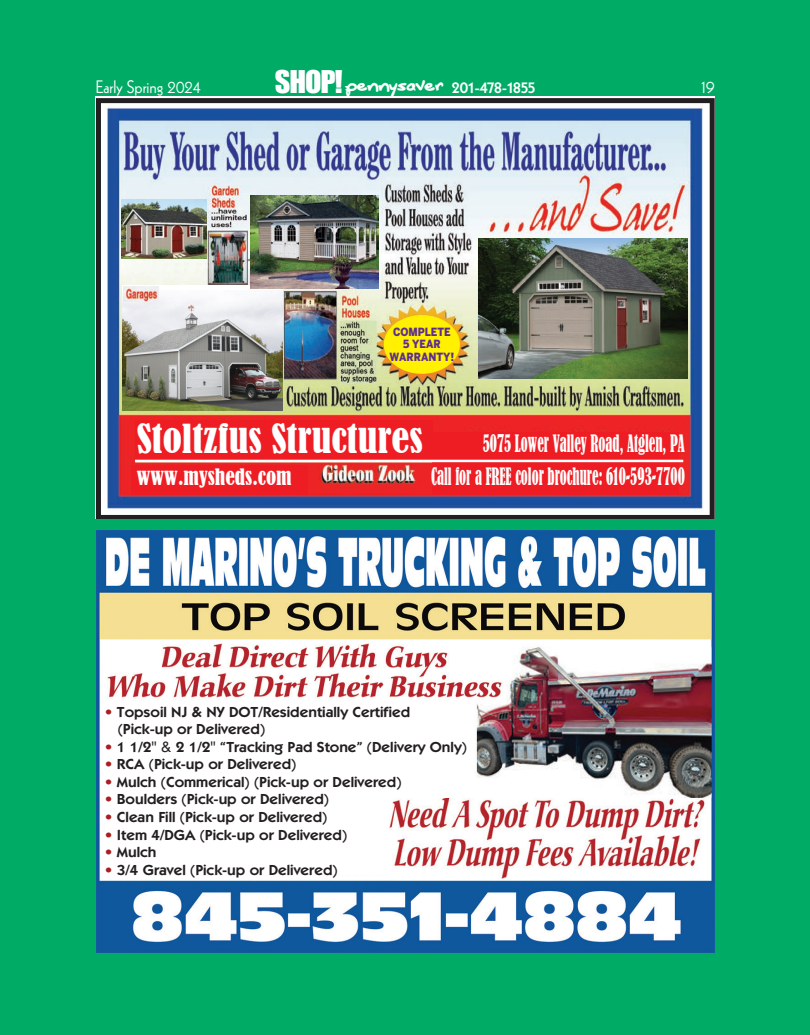
<style>
.page{position:relative;width:810px;height:1035px;background:#00ab66}
.page>*{position:absolute;margin:0;border:0;box-sizing:border-box;transform-origin:0 0}
.t1{font:condensed 37.5px "Bernard";color:#fff;scale:1.07 1}
.t2{font:condensed 22.5px "Bernard";color:#fff;scale:.65 1}
.t3{font:condensed 21.25px "Bernard";color:#fff}
.t4{font:800 17.5px "Kabel";color:#fff}
.t5{font:17.5px "Kabel";color:#fff}
.t6{font:600 14.62px/17.5px "Itc Kabel";color:#231f20;scale:1.06 1}
.t7{font:900 11.25px/12.5px "Benton Sans";color:#5d2d91;text-align:center;scale:.9 1}
.s1{font-family:"Impact";font-weight:400;font-size:28.75px}
.s2{color:#aa1e21}
.s3{font-family:"Helvetica";font-weight:400}
</style>
<div class="page">
<img style="left:96px;top:98px;width:618px;height:421px">
<img style="left:122px;top:200px;width:85px;height:59px">
<img style="left:479px;top:239px;width:209px;height:140px">
<div style="left:122px;top:286px;width:161px;height:124px;background:#fff"></div>
<img style="left:122px;top:294px;width:161px;height:116px">
<img style="left:251px;top:195px;width:127px;height:93px">
<svg style="left:123px;top:301px;width:36px;height:1px"></svg>
<img style="left:123px;top:286px;width:36px;height:15px">
<div style="left:432px;top:432px;width:247px;height:63px;background:#ee1d23"></div>
<div style="left:135px;top:420px;width:297px;height:41px;background:#ee1d23"></div>
<div style="left:132px;top:465px;width:176px;height:30px;background:#ee1d23"></div>
<hr style="left:135px;top:460px;width:548px;height:2px;background:#fff">
<div style="left:384px;top:315px;width:76px;height:59px;background:#fff101;border-radius:50%"></div>
<img style="left:96px;top:530px;width:619px;height:422px">
<div style="left:105px;top:705px;width:365px;height:170px;background:#fff"></div>
<img style="left:389px;top:799px;width:320px;height:80px">
<p class="t5" style="left:96px;top:77px;width:107px">Early Spring 2024</p>
<p class="t4" style="left:275px;top:77px;width:262px"><span class="s1">SHOP!</span> <sup>pennysaver</sup> 201-478-1855</p>
<p class="t5" style="left:701px;top:77px;width:14px">19</p>
<p class="t7" style="left:389px;top:325px;width:74px">COMPLETE<br>5 YEAR<br>WARRANTY!</p>
<h1 class="t1" style="left:137px;top:417px;width:269px">Stoltzfus Structures</h1>
<h2 class="t2" style="left:483px;top:431px;width:313px">5075 Lower Valley Road, Atglen, PA</h2>
<h3 class="t3" style="left:137px;top:464px;width:156px">www.mysheds.com</h3>
<h2 class="t2" style="left:431px;top:463px;width:392px">Call for a FREE color brochure: 610-593-7700</h2>
<p class="t6" style="left:118px;top:703px;width:277px;text-indent:-13px"><span class="s2">•</span> Topsoil NJ &amp; NY DOT/Residentially Certified (Pick-up or Delivered)</p>
<p class="t6" style="left:105px;top:738px;width:343px"><span class="s2">•</span> 1 1/2<span class="s3">" &amp;</span> 2 1/2<span class="s3">"</span> “Tracking Pad Stone” (Delivery Only)</p>
<p class="t6" style="left:105px;top:756px;width:182px"><span class="s2">•</span> RCA (Pick-up or Delivered)</p>
<p class="t6" style="left:105px;top:773px;width:281px"><span class="s2">•</span> Mulch (Commerical) (Pick-up or Delivered)</p>
<p class="t6" style="left:105px;top:791px;width:213px"><span class="s2">•</span> Boulders (Pick-up or Delivered)</p>
<p class="t6" style="left:105px;top:808px;width:211px"><span class="s2">•</span> Clean Fill (Pick-up or Delivered)</p>
<p class="t6" style="left:105px;top:826px;width:230px"><span class="s2">•</span> Item 4/DGA (Pick-up or Delivered)</p>
<p class="t6" style="left:105px;top:843px;width:50px"><span class="s2">•</span> Mulch</p>
<p class="t6" style="left:105px;top:861px;width:221px"><span class="s2">•</span> 3/4 Gravel (Pick-up or Delivered)</p>
</div>
